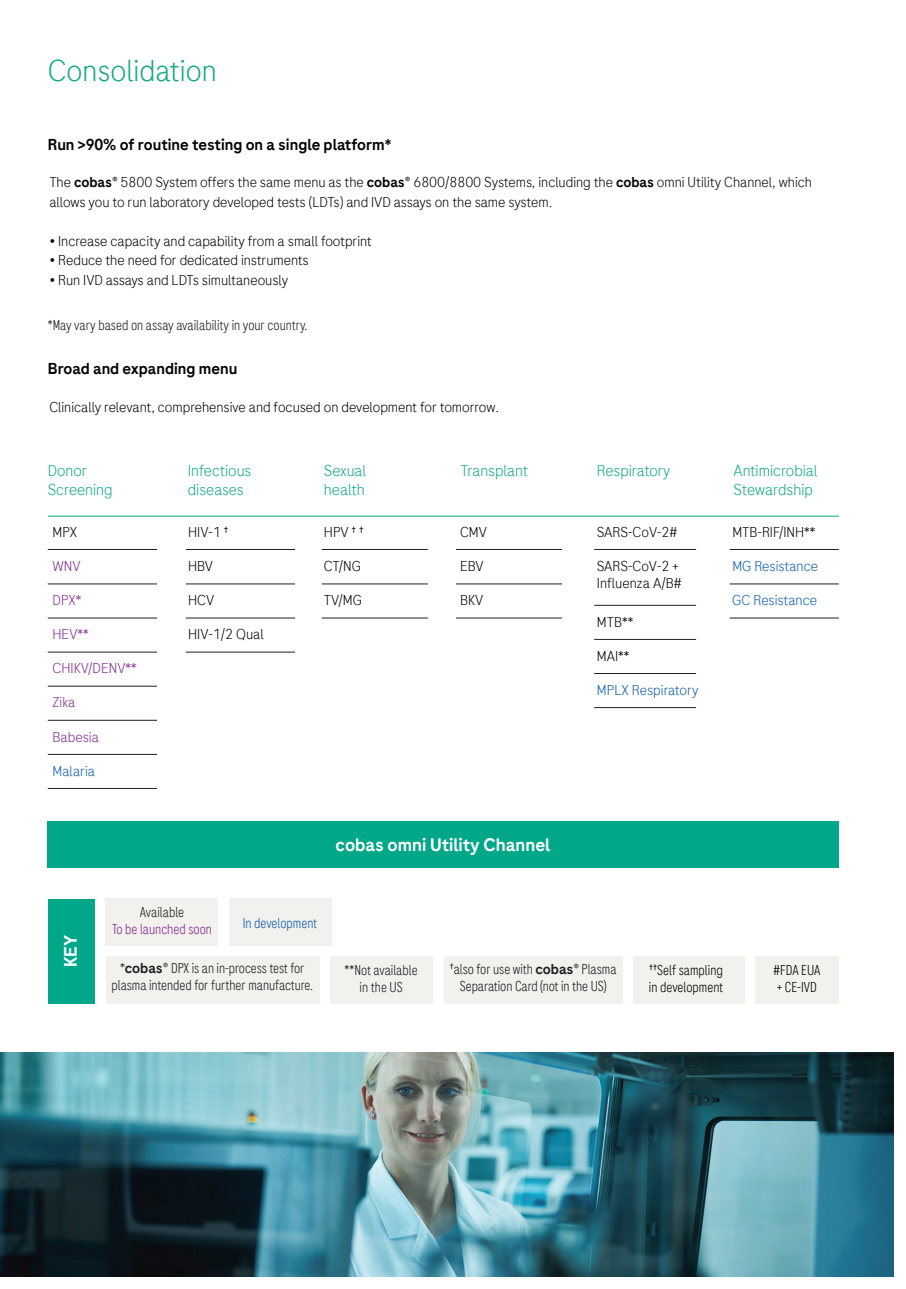
<style>
.page{position:relative;width:906px;height:1289px;background:#fff}
.page>*{position:absolute;margin:0;border:0;box-sizing:border-box;transform-origin:0 0}
.t1{font:300 30px "Roche Sans";color:#15a988}
.t2{font:300 18px "Roche Sans";color:#fff}
.t3{font:300 15.75px/18.9px "Roche Sans";color:#15a988}
.t4{font:300 15.75px "Roche Sans";color:#040503}
.t5{font:300 14.25px/19.5px "Roche Sans";letter-spacing:-.005em;color:#040503}
.t6{font:300 14.25px/17.1px "Roche Sans Condensed";letter-spacing:-.005em;color:#231f20;text-align:center}
.t7{font:300 14.25px "Roche Sans";color:#135eab}
.t8{font:300 14.25px "Roche Sans";color:#0a0507}
.t9{font:300 14.25px/17.1px "Roche Sans Condensed";color:#040503}
.t10{font:300 14.25px "Roche Sans";color:#832b91}
.t11{font:300 14.25px "Roche Sans Condensed";color:#832b91}
.t12{font:300 14.25px "Roche Sans Condensed";color:#135eab}
.s1{font-style:inherit}
.s2{font-family:"Roche Sans"}
</style>
<div class="page">
<hr style="left:48px;top:516px;width:791px;height:1px;background:#00a788">
<hr style="left:48px;top:549px;width:109px;height:1px;background:#231f20">
<hr style="left:186px;top:549px;width:109px;height:1px;background:#231f20">
<hr style="left:322px;top:549px;width:106px;height:1px;background:#231f20">
<hr style="left:456px;top:549px;width:106px;height:1px;background:#231f20">
<hr style="left:594px;top:549px;width:102px;height:1px;background:#231f20">
<hr style="left:729px;top:549px;width:110px;height:1px;background:#231f20">
<hr style="left:48px;top:583px;width:109px;height:1px;background:#231f20">
<hr style="left:186px;top:583px;width:109px;height:1px;background:#231f20">
<hr style="left:322px;top:583px;width:106px;height:1px;background:#231f20">
<hr style="left:456px;top:583px;width:106px;height:1px;background:#231f20">
<hr style="left:729px;top:583px;width:110px;height:1px;background:#231f20">
<hr style="left:48px;top:617px;width:109px;height:1px;background:#231f20">
<hr style="left:186px;top:617px;width:109px;height:1px;background:#231f20">
<hr style="left:322px;top:617px;width:106px;height:1px;background:#231f20">
<hr style="left:456px;top:617px;width:106px;height:1px;background:#231f20">
<hr style="left:594px;top:605px;width:102px;height:1px;background:#231f20">
<hr style="left:729px;top:617px;width:110px;height:1px;background:#231f20">
<hr style="left:48px;top:651px;width:109px;height:1px;background:#231f20">
<hr style="left:186px;top:651px;width:109px;height:1px;background:#231f20">
<hr style="left:594px;top:639px;width:102px;height:1px;background:#231f20">
<hr style="left:48px;top:685px;width:109px;height:1px;background:#231f20">
<hr style="left:594px;top:673px;width:102px;height:1px;background:#231f20">
<hr style="left:594px;top:707px;width:102px;height:1px;background:#231f20">
<hr style="left:48px;top:720px;width:109px;height:1px;background:#231f20">
<hr style="left:48px;top:754px;width:109px;height:1px;background:#231f20">
<hr style="left:48px;top:788px;width:109px;height:1px;background:#231f20">
<div style="left:48px;top:820px;width:791px;height:47px;background:#00a788"></div>
<div style="left:48px;top:898px;width:46px;height:105px;background:#00a788"></div>
<div style="left:106px;top:898px;width:112px;height:47px;background:#f2f1ee"></div>
<div style="left:228px;top:898px;width:103px;height:47px;background:#f2f1ee"></div>
<div style="left:330px;top:956px;width:103px;height:47px;background:#f2f1ee"></div>
<div style="left:633px;top:956px;width:111px;height:47px;background:#f2f1ee"></div>
<div style="left:444px;top:956px;width:178px;height:47px;background:#f2f1ee"></div>
<div style="left:755px;top:956px;width:84px;height:47px;background:#f2f1ee"></div>
<div style="left:106px;top:956px;width:214px;height:47px;background:#f2f1ee"></div>
<img style="left:0;top:1052px;width:893px;height:224px">
<h1 class="t1" style="left:48px;top:52px;width:170px">Consolidation</h1>
<p class="t4" style="left:48px;top:134px;width:345px">Run &gt;90% of routine testing on a single platform*</p>
<p class="t5" style="left:49px;top:172px;width:764px">The <span class="s1">cobas®</span> 5800 System offers the same menu as the <span class="s1">cobas®</span> 6800/8800 Systems, including the <span class="s1">cobas</span> omni Utility Channel, which allows you to run laboratory developed tests (LDTs) and IVD assays on the same system.</p>
<p class="t5" style="left:49px;top:231px;width:324px">• Increase capacity and capability from a small footprint</p>
<p class="t5" style="left:49px;top:250px;width:261px">• Reduce the need for dedicated instruments</p>
<p class="t5" style="left:49px;top:270px;width:240px">• Run IVD assays and LDTs simultaneously</p>
<p class="t6" style="left:48px;top:316px;width:261px">*May vary based on assay availability in your country.</p>
<p class="t4" style="left:48px;top:359px;width:191px">Broad and expanding menu</p>
<p class="t5" style="left:49px;top:397px;width:451px">Clinically relevant, comprehensive and focused on development for tomorrow.</p>
<p class="t3" style="left:48px;top:461px;width:66px">Donor<br>Screening</p>
<p class="t3" style="left:188px;top:461px;width:65px">Infectious diseases</p>
<p class="t3" style="left:324px;top:461px;width:44px">Sexual health</p>
<p class="t3" style="left:460px;top:461px;width:69px">Transplant</p>
<p class="t3" style="left:597px;top:461px;width:75px">Respiratory</p>
<p class="t3" style="left:733px;top:461px;width:86px">Antimicrobial<br>Stewardship</p>
<p class="t8" style="left:53px;top:523px;width:26px">MPX</p>
<p class="t8" style="left:188px;top:523px;width:42px">HIV-1 †</p>
<p class="t8" style="left:324px;top:523px;width:41px">HPV † †</p>
<p class="t8" style="left:460px;top:523px;width:28px">CMV</p>
<p class="t8" style="left:597px;top:523px;width:82px">SARS-CoV-2#</p>
<p class="t8" style="left:732px;top:523px;width:85px">MTB-RIF/INH**</p>
<p class="t10" style="left:53px;top:557px;width:30px">WNV</p>
<p class="t5" style="left:188px;top:556px;width:26px">HBV</p>
<p class="t5" style="left:324px;top:556px;width:39px">CT/NG</p>
<p class="t5" style="left:460px;top:556px;width:25px">EBV</p>
<p class="t5" style="left:597px;top:556px;width:83px">SARS-CoV-2 +</p>
<p class="t7" style="left:732px;top:557px;width:87px">MG Resistance</p>
<p class="t5" style="left:597px;top:573px;width:86px">Influenza A/B#</p>
<p class="t10" style="left:53px;top:591px;width:30px">DPX*</p>
<p class="t5" style="left:188px;top:590px;width:28px">HCV</p>
<p class="t5" style="left:324px;top:590px;width:40px">TV/MG</p>
<p class="t5" style="left:460px;top:590px;width:25px">BKV</p>
<p class="t7" style="left:732px;top:591px;width:86px">GC Resistance</p>
<p class="t5" style="left:597px;top:611px;width:38px">MTB**</p>
<p class="t5" style="left:597px;top:645px;width:34px">MAI**</p>
<p class="t7" style="left:597px;top:681px;width:103px">MPLX Respiratory</p>
<p class="t10" style="left:53px;top:625px;width:38px">HEV**</p>
<p class="t5" style="left:188px;top:624px;width:77px">HIV-1/2 Qual</p>
<p class="t10" style="left:53px;top:659px;width:86px">CHIKV/DENV**</p>
<p class="t10" style="left:53px;top:693px;width:24px">Zika</p>
<p class="t10" style="left:53px;top:727px;width:48px">Babesia</p>
<p class="t7" style="left:53px;top:762px;width:44px">Malaria</p>
<p class="t2" style="left:59px;top:967px;width:34px;rotate:-90deg">KEY</p>
<p class="t2" style="left:336px;top:833px;width:216px">cobas omni Utility Channel</p>
<p class="t6" style="left:140px;top:903px;width:46px">Available</p>
<p class="t11" style="left:112px;top:920px;width:101px">To be launched soon</p>
<p class="t12" style="left:243px;top:914px;width:76px">In development</p>
<p class="t6" style="left:112px;top:958px;width:203px">*<span class="s2">cobas®</span> DPX is an in-process test for plasma intended for further manufacture.</p>
<p class="t6" style="left:450px;top:959px;width:168px">†also for use with <span class="s2">cobas®</span> Plasma<br>Separation Card (not in the US)</p>
<p class="t6" style="left:344px;top:961px;width:75px">**Not available in the US</p>
<p class="t9" style="left:649px;top:961px;width:76px">††Self sampling in development</p>
<p class="t9" style="left:773px;top:961px;width:48px">#FDA EUA + CE-IVD</p>
</div>
